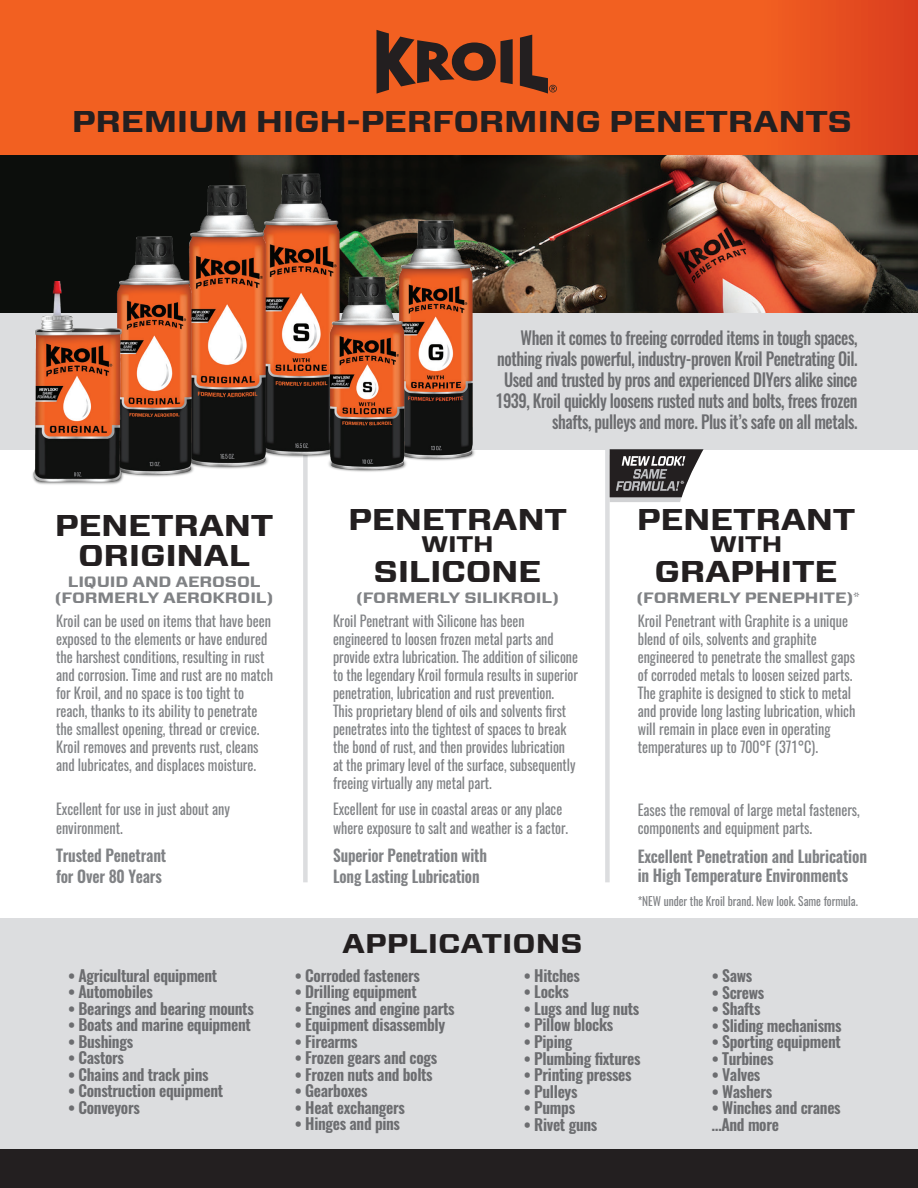
<style>
.page{position:relative;width:918px;height:1188px;background:#fff}
.page>*{position:absolute;margin:0;border:0;box-sizing:border-box;transform-origin:0 0}
.t1{font:700 30px/30px "Vitesse Sans";letter-spacing:-.01em;color:#231f20;text-align:center;scale:1.2 1}
.t2{font:700 27px "Vitesse Sans";color:#231f20;scale:1.2 1}
.t3{font:700 22.5px "Vitesse Sans";letter-spacing:-.01em;color:#231f20;scale:1.2 1}
.t4{font:500 18px/21px "Oswald";letter-spacing:-.025em;color:#6c6d70;text-align:right;scale:.9 1}
.t5{font:600 16.5px/21px "Oswald";letter-spacing:-.01em;color:#808285;scale:.95 1}
.t6{font:600 16.5px/21px "Oswald";letter-spacing:-.01em;color:#808285;scale:.93 1}
.t7{font:600 15.75px/16.5px "Oswald";letter-spacing:-.02em;color:#6c6d70}
.t8{font:15px/18px "Oswald";color:#808285;scale:.95 1}
.t9{font:15px/18px "Oswald";color:#808285;scale:.93 1}
.t10{font:700 15px/16.5px "Vitesse Sans";letter-spacing:-.01em;color:#808285;text-align:center;scale:1.2 1}
.t11{font:12px "Oswald";color:#808285;scale:.95 1}
.t12{font:700 8.85px "Vitesse Sans";color:#fff}
</style>
<div class="page">
<div style="left:0;top:154px;width:918px;height:159px;background:#0c0e0c"></div>
<img style="left:230px;top:154px;width:688px;height:159px">
<div style="left:0;top:313px;width:918px;height:136px;background:#dcdddf"></div>
<div style="left:0;top:918px;width:918px;height:232px;background:#dcdddf"></div>
<svg style="left:0;top:0;width:918px;height:154px;background:#ef5c20"></svg>
<svg style="left:376px;top:30px;width:137px;height:64px;background:#924220"></svg>
<svg style="left:520px;top:35px;width:37px;height:59px;background:#9e4520"></svg>
<div style="left:0;top:1150px;width:918px;height:38px;background:#231f20"></div>
<div style="left:605px;top:448px;width:5px;height:434px;background:#dcdddf"></div>
<div style="left:303px;top:453px;width:5px;height:429px;background:#dcdddf"></div>
<img style="left:388px;top:215px;width:94px;height:246px">
<img style="left:254px;top:170px;width:94px;height:291px">
<img style="left:321px;top:271px;width:93px;height:201px">
<img style="left:190px;top:181px;width:83px;height:288px">
<img style="left:121px;top:236px;width:79px;height:241px">
<img style="left:29px;top:281px;width:100px;height:204px">
<svg style="left:610px;top:449px;width:94px;height:53px"></svg>
<h1 class="t1" style="left:72px;top:107px;width:652px">PREMIUM HIGH-PERFORMING PENETRANTS</h1>
<p class="t4" style="left:495px;top:327px;width:404px">When it comes to freeing corroded items in tough spaces, nothing rivals powerful, industry-proven Kroil Penetrating Oil.<br>Used and trusted by pros and experienced DIYers alike since 1939, Kroil quickly loosens rusted nuts and bolts, frees frozen shafts, pulleys and more. Plus it’s safe on all metals.</p>
<h1 class="t1" style="left:55px;top:511px;width:184px">PENETRANT<br>ORIGINAL</h1>
<p class="t10" style="left:55px;top:574px;width:184px">LIQUID AND AEROSOL (FORMERLY AEROKROIL)</p>
<p class="t8" style="left:56px;top:612px;width:230px">Kroil can be used on items that have been exposed to the elements or have endured the harshest conditions, resulting in rust and corrosion. Time and rust are no match for Kroil, and no space is too tight to reach, thanks to its ability to penetrate the smallest opening, thread or crevice.<br>Kroil removes and prevents rust, cleans and lubricates, and displaces moisture.</p>
<p class="t8" style="left:56px;top:799px;width:185px;line-height:18.8px">Excellent for use in just about any environment.</p>
<p class="t5" style="left:56px;top:845px;width:118px">Trusted Penetrant for Over 80 Years</p>
<p class="t7" style="left:68px;top:968px;width:151px">• Agricultural equipment</p>
<p class="t7" style="left:68px;top:984px;width:87px">• Automobiles</p>
<p class="t7" style="left:68px;top:1001px;width:187px">• Bearings and bearing mounts</p>
<p class="t7" style="left:68px;top:1017px;width:184px">• Boats and marine equipment</p>
<p class="t7" style="left:68px;top:1034px;width:67px">• Bushings</p>
<p class="t7" style="left:68px;top:1050px;width:58px">• Castors</p>
<p class="t7" style="left:68px;top:1067px;width:142px">• Chains and track pins</p>
<p class="t7" style="left:68px;top:1083px;width:157px">• Construction equipment</p>
<p class="t7" style="left:68px;top:1100px;width:73px">• Conveyors</p>
<h1 class="t1" style="left:348px;top:505px;width:184px">PENETRANT</h1>
<h3 class="t3" style="left:421px;top:529px;width:62px">WITH</h3>
<h1 class="t1" style="left:374px;top:557px;width:141px">SILICONE</h1>
<p class="t10" style="left:356px;top:590px;width:171px">(FORMERLY SILIKROIL)</p>
<p class="t9" style="left:333px;top:612px;width:265px">Kroil Penetrant with Silicone has been engineered to loosen frozen metal parts and provide extra lubrication. The addition of silicone to the legendary Kroil formula results in superior penetration, lubrication and rust prevention.<br>This proprietary blend of oils and solvents first penetrates into the tightest of spaces to break the bond of rust, and then provides lubrication at the primary level of the surface, subsequently freeing virtually any metal part.</p>
<p class="t9" style="left:333px;top:799px;width:254px;line-height:18.8px">Excellent for use in coastal areas or any place where exposure to salt and weather is a factor.</p>
<p class="t6" style="left:333px;top:845px;width:167px">Superior Penetration with<br>Long Lasting Lubrication</p>
<h2 class="t2" style="left:342px;top:926px;width:202px">APPLICATIONS</h2>
<p class="t12" style="left:680px;top:478px;width:6px">*</p>
<h1 class="t1" style="left:637px;top:505px;width:184px">PENETRANT</h1>
<h3 class="t3" style="left:710px;top:529px;width:62px">WITH</h3>
<h1 class="t1" style="left:655px;top:557px;width:154px">GRAPHITE</h1>
<p class="t10" style="left:636px;top:590px;width:188px">(FORMERLY PENEPHITE)<sup>*</sup></p>
<p class="t8" style="left:638px;top:612px;width:231px">Kroil Penetrant with Graphite is a unique blend of oils, solvents and graphite engineered to penetrate the smallest gaps of corroded metals to loosen seized parts.<br>The graphite is designed to stick to metal and provide long lasting lubrication, which will remain in place even in operating temperatures up to 700°F (371°C).</p>
<p class="t8" style="left:638px;top:800px;width:235px;line-height:18.8px">Eases the removal of large metal fasteners, components and equipment parts.</p>
<p class="t5" style="left:638px;top:847px;width:243px;line-height:19.5px">Excellent Penetration and Lubrication in High Temperature Environments</p>
<p class="t11" style="left:638px;top:893px;width:233px">*NEW under the Kroil brand. New look. Same formula.</p>
<p class="t7" style="left:295px;top:968px;width:127px">• Corroded fasteners</p>
<p class="t7" style="left:295px;top:984px;width:124px">• Drilling equipment</p>
<p class="t7" style="left:295px;top:1001px;width:161px">• Engines and engine parts</p>
<p class="t7" style="left:295px;top:1017px;width:152px">• Equipment disassembly</p>
<p class="t7" style="left:295px;top:1034px;width:64px">• Firearms</p>
<p class="t7" style="left:295px;top:1050px;width:144px">• Frozen gears and cogs</p>
<p class="t7" style="left:295px;top:1067px;width:140px">• Frozen nuts and bolts</p>
<p class="t7" style="left:295px;top:1083px;width:74px">• Gearboxes</p>
<p class="t7" style="left:295px;top:1100px;width:112px">• Heat exchangers</p>
<p class="t7" style="left:295px;top:1116px;width:107px">• Hinges and pins</p>
<p class="t7" style="left:524px;top:968px;width:58px">• Hitches</p>
<p class="t7" style="left:524px;top:984px;width:47px">• Locks</p>
<p class="t7" style="left:524px;top:1001px;width:117px">• Lugs and lug nuts</p>
<p class="t7" style="left:524px;top:1017px;width:91px">• Pillow blocks</p>
<p class="t7" style="left:524px;top:1034px;width:50px">• Piping</p>
<p class="t7" style="left:524px;top:1050px;width:118px">• Plumbing fixtures</p>
<p class="t7" style="left:524px;top:1067px;width:109px">• Printing presses</p>
<p class="t7" style="left:524px;top:1083px;width:55px">• Pulleys</p>
<p class="t7" style="left:524px;top:1100px;width:53px">• Pumps</p>
<p class="t7" style="left:524px;top:1116px;width:75px">• Rivet guns</p>
<p class="t7" style="left:712px;top:968px;width:42px">• Saws</p>
<p class="t7" style="left:712px;top:984px;width:54px">• Screws</p>
<p class="t7" style="left:712px;top:1001px;width:50px">• Shafts</p>
<p class="t7" style="left:712px;top:1017px;width:131px">• Sliding mechanisms</p>
<p class="t7" style="left:712px;top:1034px;width:131px">• Sporting equipment</p>
<p class="t7" style="left:712px;top:1050px;width:63px">• Turbines</p>
<p class="t7" style="left:712px;top:1067px;width:50px">• Valves</p>
<p class="t7" style="left:712px;top:1083px;width:62px">• Washers</p>
<p class="t7" style="left:712px;top:1100px;width:131px">• Winches and cranes …And more</p>
</div>
